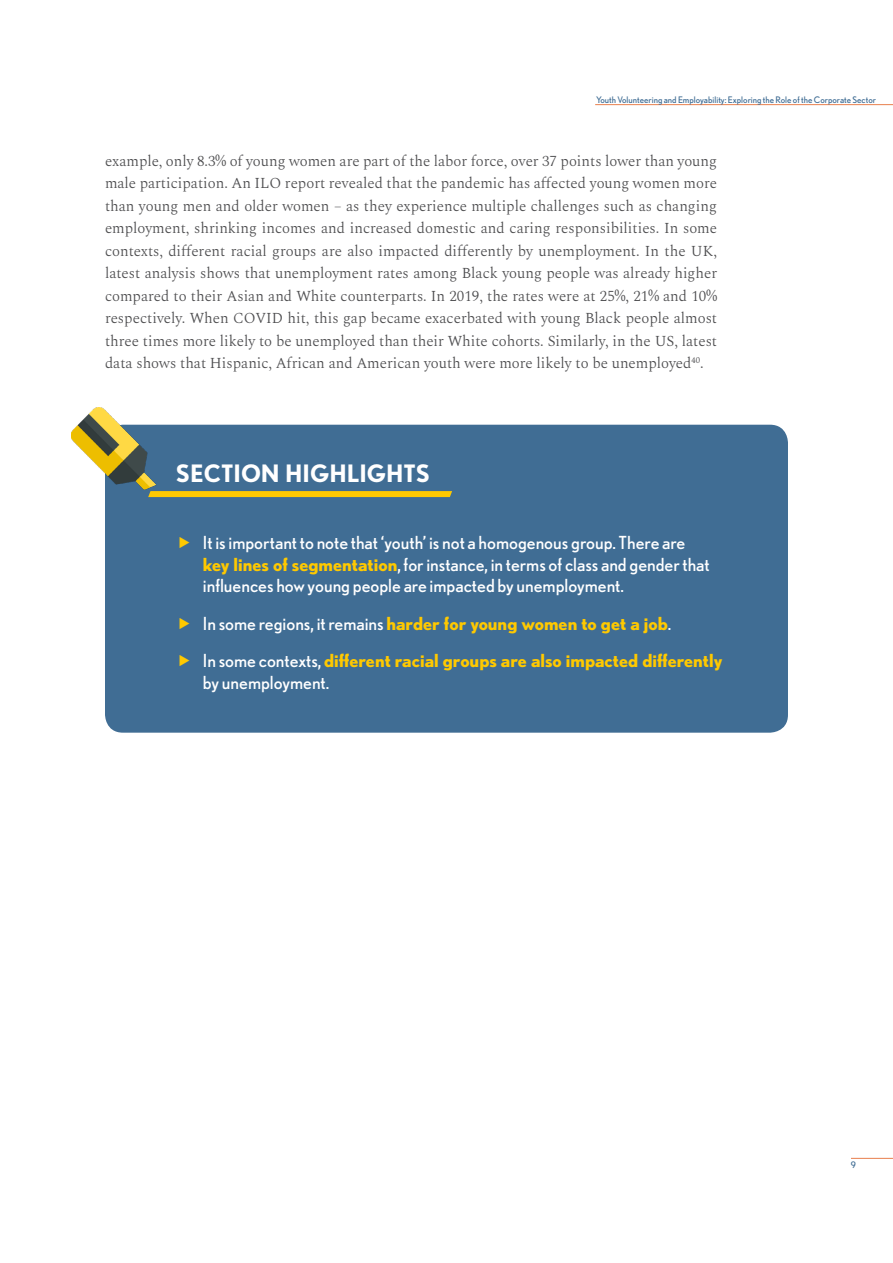
<style>
.page{position:relative;width:893px;height:1263px;background:#fff}
.page>*{position:absolute;margin:0;border:0;box-sizing:border-box;transform-origin:0 0}
.t1{font:700 24px "Nobel";color:#fff}
.t2{font:18px/21.6px "Nobel";color:#fff}
.t3{font:700 18px/37.5px "Nobel";color:#ffc900}
.t4{font:300 15px/22.5px "Spectral";color:#4c4c4e;text-align:justify}
.t5{font:9px "Nobel";color:#406d94}
.s1{font-weight:700;color:#ffc900}
.s2{font-weight:400;color:#fff}
</style>
<div class="page">
<div style="left:105px;top:425px;width:683px;height:308px;background:#406d94;border-radius:18px"></div>
<img style="left:72px;top:408px;width:86px;height:82px">
<svg style="left:148px;top:491px;width:304px;height:6px;background:#fac603"></svg>
<hr style="left:595px;top:104px;width:298px;height:1px;background:#e87f4d">
<hr style="left:851px;top:1158px;width:42px;height:1px;background:#e87f4d">
<p class="t5" style="left:596px;top:94px;width:281px">Youth Volunteering and Employability: Exploring the Role of the Corporate Sector</p>
<p class="t4" style="left:105px;top:150px;width:614px">example, only 8.3% of young women are part of the labor force, over 37 points lower than young male participation. An ILO report revealed that the pandemic has affected young women more than young men and older women – as they experience multiple challenges such as changing employment, shrinking incomes and increased domestic and caring responsibilities. In some contexts, different racial groups are also impacted differently by unemployment. In the UK, latest analysis shows that unemployment rates among Black young people was already higher compared to their Asian and White counterparts. In 2019, the rates were at 25%, 21% and 10% respectively. When COVID hit, this gap became exacerbated with young Black people almost three times more likely to be unemployed than their White cohorts. Similarly, in the US, latest data shows that Hispanic, African and American youth were more likely to be unemployed<sup>40</sup>.</p>
<h1 class="t1" style="left:176px;top:459px;width:255px">SECTION HIGHLIGHTS</h1>
<p class="t2" style="left:203px;top:532px;width:508px">It is important to note that ‘youth’ is not a homogenous group. There are <span class="s1">key lines of segmentation</span>, for instance, in terms of class and gender that influences how young people are impacted by unemployment.</p>
<p class="t3" style="left:203px;top:604px;width:521px"><span class="s2">In some regions, it remains</span> harder for young women to get a job<span class="s2">.<br>In some contexts,</span> different racial groups are also impacted differently</p>
<p class="t2" style="left:203px;top:671px;width:128px">by unemployment.</p>
<p class="t5" style="left:851px;top:1159px;width:7px">9</p>
</div>
